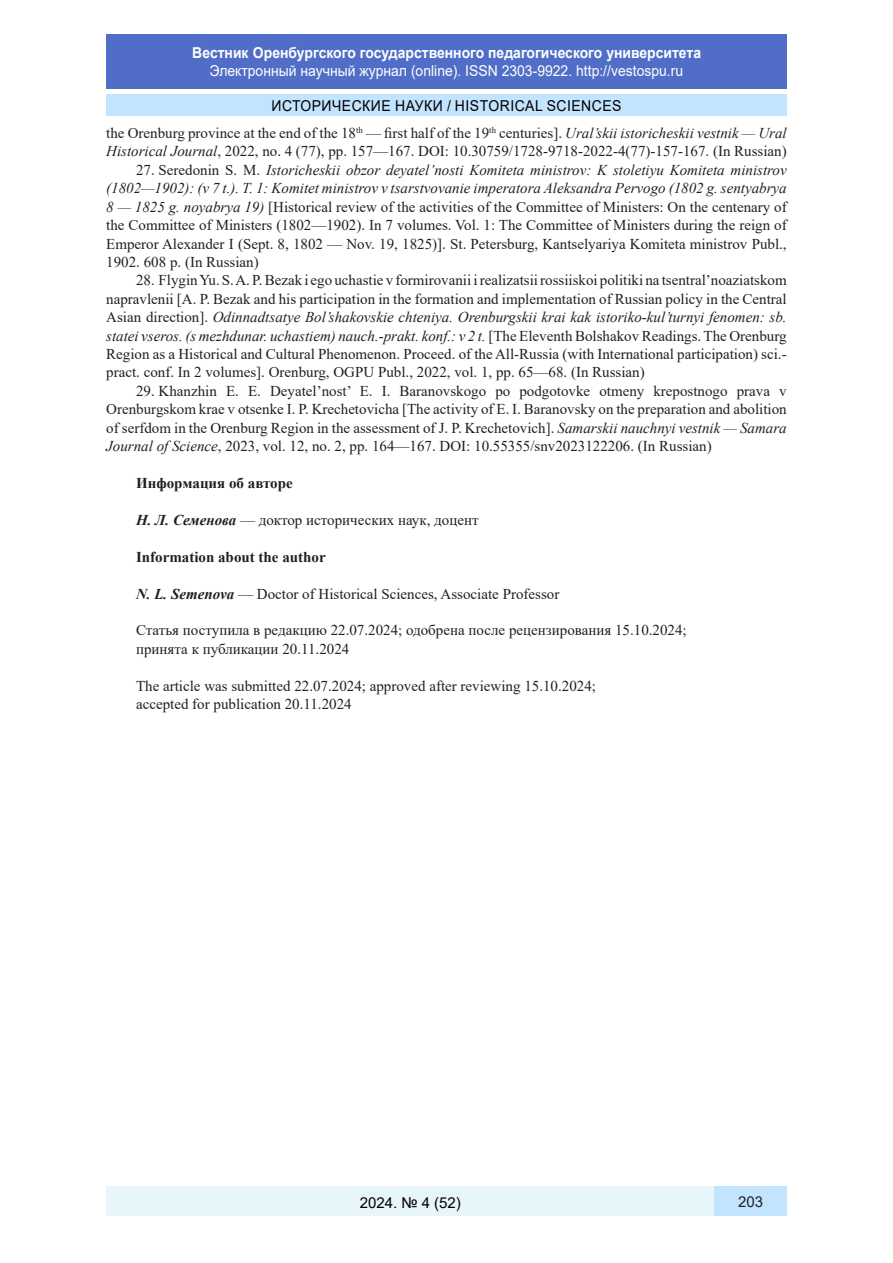
<style>
.page{position:relative;width:893px;height:1263px;background:#fff}
.page>*{position:absolute;margin:0;border:0;box-sizing:border-box;transform-origin:0 0}
.литература{font:15px/18.5px "Times New Roman";color:#231f20;text-align:justify}
.t1{font:15px "Arial";color:#fff;scale:.93 1}
.t2{font:700 15px "Arial";color:#fff;scale:.93 1}
.литература-2{font:700 15px "Times New Roman";color:#231f20}
.t3{font:15px "Arial";letter-spacing:.035em;color:#000;scale:.93 1}
.t4{font:15px "Arial";letter-spacing:.035em;color:#000}
.t5{font:15px "Arial";color:#231f20}
.s1{font-style:italic}
.s2{font-weight:700;font-style:italic}
</style>
<div class="page">
<div style="left:106px;top:95px;width:681px;height:21px;background:#c3e4ff"></div>
<div style="left:106px;top:34px;width:681px;height:55px;background:#506ec8"></div>
<div style="left:106px;top:1186px;width:608px;height:30px;background:#e6f6fb"></div>
<div style="left:714px;top:1186px;width:73px;height:30px;background:#c3e4ff"></div>
<p class="t2" style="left:192px;top:42px;width:549px">Вестник Оренбургского государственного педагогического университета</p>
<p class="t1" style="left:210px;top:60px;width:511px">Электронный научный журнал (online). ISSN 2303-9922. http://vestospu.ru</p>
<p class="t3" style="left:271px;top:95px;width:378px">ИСТОРИЧЕСКИЕ НАУКИ / HISTORICAL SCIENCES</p>
<p class="литература" style="left:106px;top:123px;width:682px">the Orenburg province at the end of the 18<sup>th</sup> — first half of the 19<sup>th</sup> centuries]. <span class="s1">Ural’skii istoricheskii vestnik — Ural<br>Historical Journal</span>, 2022, no. 4 (77), pp. 157—167. DOI: 10.30759/1728-9718-2022-4(77)-157-167. (In Russian)</p>
<p class="литература" style="left:106px;top:160px;width:682px;text-indent:30px">27. Seredonin S. M. <span class="s1">Istoricheskii obzor deyatel’nosti Komiteta ministrov: K stoletiyu Komiteta ministrov (1802—1902): (v 7 t.). T. 1: Komitet ministrov v tsarstvovanie imperatora Aleksandra Pervogo (1802 g. sentyabrya 8 — 1825 g. noyabrya 19)</span> [Historical review of the activities of the Committee of Ministers: On the centenary of the Committee of Ministers (1802—1902). In 7 volumes. Vol. 1: The Committee of Ministers during the reign of Emperor Alexander I (Sept. 8, 1802 — Nov. 19, 1825)]. St. Petersburg, Kantselyariya Komiteta ministrov Publ., 1902. 608 p. (In Russian)</p>
<p class="литература" style="left:106px;top:271px;width:682px;text-indent:30px">28. Flygin Yu. S. A. P. Bezak i ego uchastie v formirovanii i realizatsii rossiiskoi politiki na tsentral’noaziatskom napravlenii [A. P. Bezak and his participation in the formation and implementation of Russian policy in the Central Asian direction]. <span class="s1">Odinnadtsatye Bol’shakovskie chteniya. Orenburgskii krai kak istoriko-kul’turnyi fenomen: sb. statei vseros. (s mezhdunar. uchastiem) nauch.-prakt. konf.: v 2 t.</span> [The Eleventh Bolshakov Readings. The Orenburg Region as a Historical and Cultural Phenomenon. Proceed. of the All-Russia (with International participation) sci.- pract. conf. In 2 volumes]. Orenburg, OGPU Publ., 2022, vol. 1, pp. 65—68. (In Russian)</p>
<p class="литература" style="left:106px;top:381px;width:682px;text-indent:30px">29. Khanzhin E. E. Deyatel’nost’ E. I. Baranovskogo po podgotovke otmeny krepostnogo prava v Orenburgskom krae v otsenke I. P. Krechetovicha [The activity of E. I. Baranovsky on the preparation and abolition of serfdom in the Orenburg Region in the assessment of J. P. Krechetovich]. <span class="s1">Samarskii nauchnyi vestnik — Samara Journal of Science</span>, 2023, vol. 12, no. 2, pp. 164—167. DOI: 10.55355/snv2023122206. (In Russian)</p>
<p class="литература-2" style="left:136px;top:472px;width:158px">Информация об авторе</p>
<p class="литература" style="left:136px;top:510px;width:344px"><span class="s2">Н. Л. Семенова</span> — доктор исторических наук, доцент</p>
<p class="литература-2" style="left:136px;top:546px;width:191px">Information about the author</p>
<p class="литература" style="left:136px;top:584px;width:425px"><span class="s2">N. L. Semenova</span> — Doctor of Historical Sciences, Associate Professor</p>
<p class="литература" style="left:136px;top:621px;width:552px">Статья поступила в редакцию 22.07.2024; одобрена после рецензирования 15.10.2024;</p>
<p class="литература" style="left:136px;top:639px;width:215px">принята к публикации 20.11.2024</p>
<p class="литература" style="left:136px;top:676px;width:461px">The article was submitted 22.07.2024; approved after reviewing 15.10.2024;</p>
<p class="литература" style="left:136px;top:694px;width:217px">accepted for publication 20.11.2024</p>
<p class="t4" style="left:360px;top:1192px;width:103px">2024. № 4 (52)</p>
<p class="t5" style="left:738px;top:1191px;width:27px">203</p>
</div>
